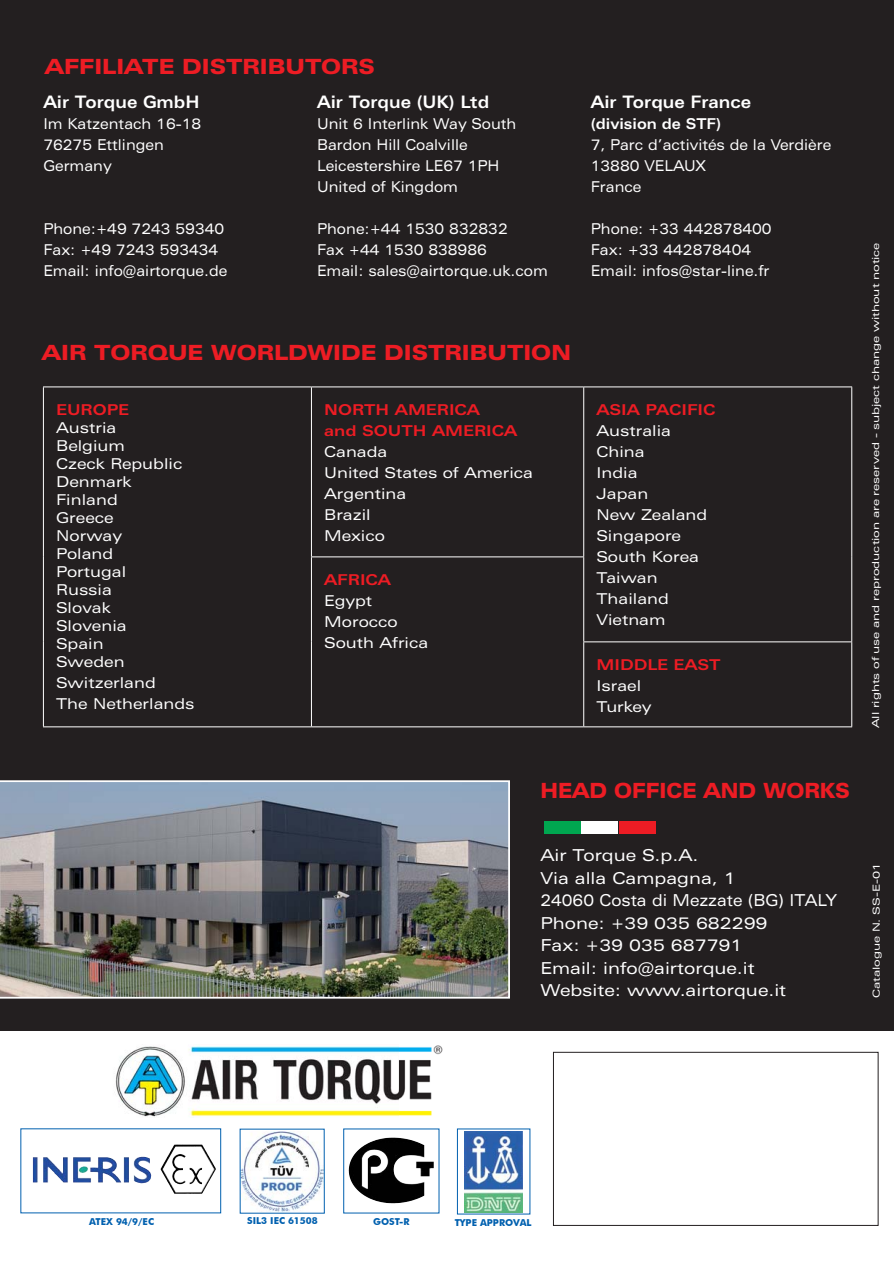
<style>
.page{position:relative;width:894px;height:1262px;background:#fff}
.page>*{position:absolute;margin:0;border:0;box-sizing:border-box;transform-origin:0 0}
.t1{font:900 expanded 21px "Zurich BT";color:#ed1c24}
.t2{font:900 expanded 21px "Zurich BT";color:#ed1c24;scale:.9 1}
.t3{font:700 expanded 17.25px "Zurich BT";color:#fff;scale:.9 1}
.t4{font:expanded 16.5px/22.5px "Zurich BT";color:#fff}
.t5{font:expanded 15px/21px "Zurich BT";color:#fff;scale:.9 1}
.t6{font:expanded 15px/21px "Zurich BT";color:#fff}
.t7{font:700 expanded 15px/21px "Zurich BT";color:#ed1c24}
.t8{font:700 expanded 15px "Zurich BT";color:#fff;scale:.9 1}
.t9{font:expanded 9.75px "Zurich BT";letter-spacing:-.005em;color:#fff;scale:1.15 1}
.t10{font:700 9.45px "Futura BT";color:#0060af}
</style>
<div class="page">
<div style="left:0;top:0;width:893px;height:1031px;background:#231f20"></div>
<hr style="left:43px;top:386px;width:268px;height:1px;background:#fff">
<hr style="left:43px;top:387px;width:1px;height:170px;background:#fff">
<hr style="left:43px;top:557px;width:1px;height:85px;background:#fff">
<hr style="left:43px;top:642px;width:1px;height:84px;background:#fff">
<hr style="left:43px;top:726px;width:268px;height:1px;background:#fff">
<hr style="left:311px;top:386px;width:272px;height:1px;background:#fff">
<hr style="left:311px;top:387px;width:1px;height:169px;background:#fff">
<hr style="left:583px;top:386px;width:269px;height:1px;background:#fff">
<hr style="left:583px;top:387px;width:1px;height:169px;background:#fff">
<hr style="left:851px;top:387px;width:1px;height:170px;background:#fff">
<hr style="left:851px;top:557px;width:1px;height:84px;background:#fff">
<hr style="left:311px;top:556px;width:273px;height:1px;background:#fff">
<hr style="left:311px;top:557px;width:1px;height:85px;background:#fff">
<hr style="left:583px;top:557px;width:1px;height:84px;background:#fff">
<hr style="left:311px;top:642px;width:1px;height:84px;background:#fff">
<hr style="left:311px;top:726px;width:272px;height:1px;background:#fff">
<hr style="left:583px;top:641px;width:269px;height:1px;background:#fff">
<hr style="left:583px;top:642px;width:1px;height:84px;background:#fff">
<hr style="left:851px;top:642px;width:1px;height:84px;background:#fff">
<hr style="left:583px;top:726px;width:269px;height:1px;background:#fff">
<img style="left:0;top:780px;width:510px;height:218px">
<div style="left:619px;top:821px;width:37px;height:13px;background:#ed1c24"></div>
<div style="left:581px;top:821px;width:37px;height:13px;background:#fff"></div>
<div style="left:544px;top:821px;width:37px;height:13px;background:#00a650"></div>
<img style="left:115px;top:1045px;width:328px;height:72px">
<div style="left:553px;top:1052px;width:325px;height:173px;border:1px solid #231f20"></div>
<img style="left:166px;top:1146px;width:50px;height:48px">
<img style="left:33px;top:1156px;width:118px;height:27px">
<svg style="left:348px;top:1137px;width:86px;height:67px;fill:#020202"></svg>
<img style="left:393px;top:1155px;width:31px;height:29px">
<img style="left:464px;top:1131px;width:58px;height:81px">
<img style="left:242px;top:1131px;width:80px;height:80px">
<h1 class="t1" style="left:45px;top:58px;width:331px">AFFILIATE DISTRIBUTORS</h1>
<p class="t3" style="left:43px;top:95px;width:175px">Air Torque GmbH</p>
<p class="t5" style="left:43px;top:115px;width:177px">Im Katzentach 16-18<br>76275 Ettlingen<br>Germany</p>
<p class="t5" style="left:43px;top:220px;width:206px">Phone:+49 7243 59340<br>Fax: +49 7243 593434<br>Email: info@airtorque.de</p>
<p class="t3" style="left:317px;top:95px;width:193px">Air Torque (UK) Ltd</p>
<p class="t5" style="left:317px;top:115px;width:223px">Unit 6 Interlink Way South<br>Bardon Hill Coalville<br>Leicestershire LE67 1PH<br>United of Kingdom</p>
<p class="t5" style="left:317px;top:220px;width:258px">Phone:+44 1530 832832<br>Fax +44 1530 838986<br>Email: sales@airtorque.uk.com</p>
<p class="t3" style="left:590px;top:95px;width:180px">Air Torque France</p>
<p class="t8" style="left:590px;top:118px;width:146px">(division de STF)</p>
<p class="t5" style="left:590px;top:136px;width:269px">7, Parc d’activités de la Verdière<br>13880 VELAUX<br>France</p>
<p class="t5" style="left:590px;top:220px;width:202px">Phone: +33 442878400<br>Fax: +33 442878404<br>Email: infos@star-line.fr</p>
<h1 class="t1" style="left:42px;top:345px;width:530px">AIR TORQUE WORLDWIDE DISTRIBUTION</h1>
<p class="t7" style="left:56px;top:401px;width:74px">EUROPE</p>
<p class="t6" style="left:56px;top:421px;width:128px;line-height:18px">Austria<br>Belgium<br>Czeck Republic<br>Denmark<br>Finland<br>Greece<br>Norway<br>Poland<br>Portugal<br>Russia<br>Slovak<br>Slovenia<br>Spain<br>Sweden</p>
<p class="t6" style="left:56px;top:674px;width:140px">Switzerland<br>The Netherlands</p>
<p class="t7" style="left:324px;top:401px;width:194px">NORTH AMERICA<br>and SOUTH AMERICA</p>
<p class="t6" style="left:324px;top:443px;width:210px">Canada<br>United States of America<br>Argentina<br>Brazil<br>Mexico</p>
<p class="t7" style="left:324px;top:571px;width:68px">AFRICA</p>
<p class="t6" style="left:324px;top:592px;width:105px">Egypt<br>Morocco<br>South Africa</p>
<p class="t7" style="left:596px;top:401px;width:120px">ASIA PACIFIC</p>
<p class="t6" style="left:596px;top:422px;width:112px">Australia<br>China<br>India<br>Japan<br>New Zealand<br>Singapore<br>South Korea<br>Taiwan<br>Thailand<br>Vietnam</p>
<p class="t7" style="left:596px;top:656px;width:126px">MIDDLE EAST</p>
<p class="t6" style="left:596px;top:677px;width:56px">Israel<br>Turkey</p>
<h1 class="t2" style="left:540px;top:782px;width:345px">HEAD OFFICE AND WORKS</h1>
<p class="t4" style="left:540px;top:846px;width:297px">Air Torque S.p.A.<br>Via alla Campagna, 1<br>24060 Costa di Mezzate (BG) ITALY<br>Phone: +39 035 682299<br>Fax: +39 035 687791<br>Email: info@airtorque.it<br>Website: www.airtorque.it</p>
<p class="t9" style="left:871px;top:728px;width:424px;rotate:-90deg">All rights of use and reproduction are reserved - subject change without notice</p>
<p class="t9" style="left:872px;top:998px;width:119px;rotate:-90deg">Catalogue N. SS-E-01</p>
<p class="t10" style="left:89px;top:1216px;width:66px">ATEX 94/9/EC</p>
<p class="t10" style="left:247px;top:1215px;width:72px">SIL3 IEC 61508</p>
<p class="t10" style="left:373px;top:1215px;width:38px">GOST-R</p>
<p class="t10" style="left:454px;top:1217px;width:78px">TYPE APPROVAL</p>
</div>
